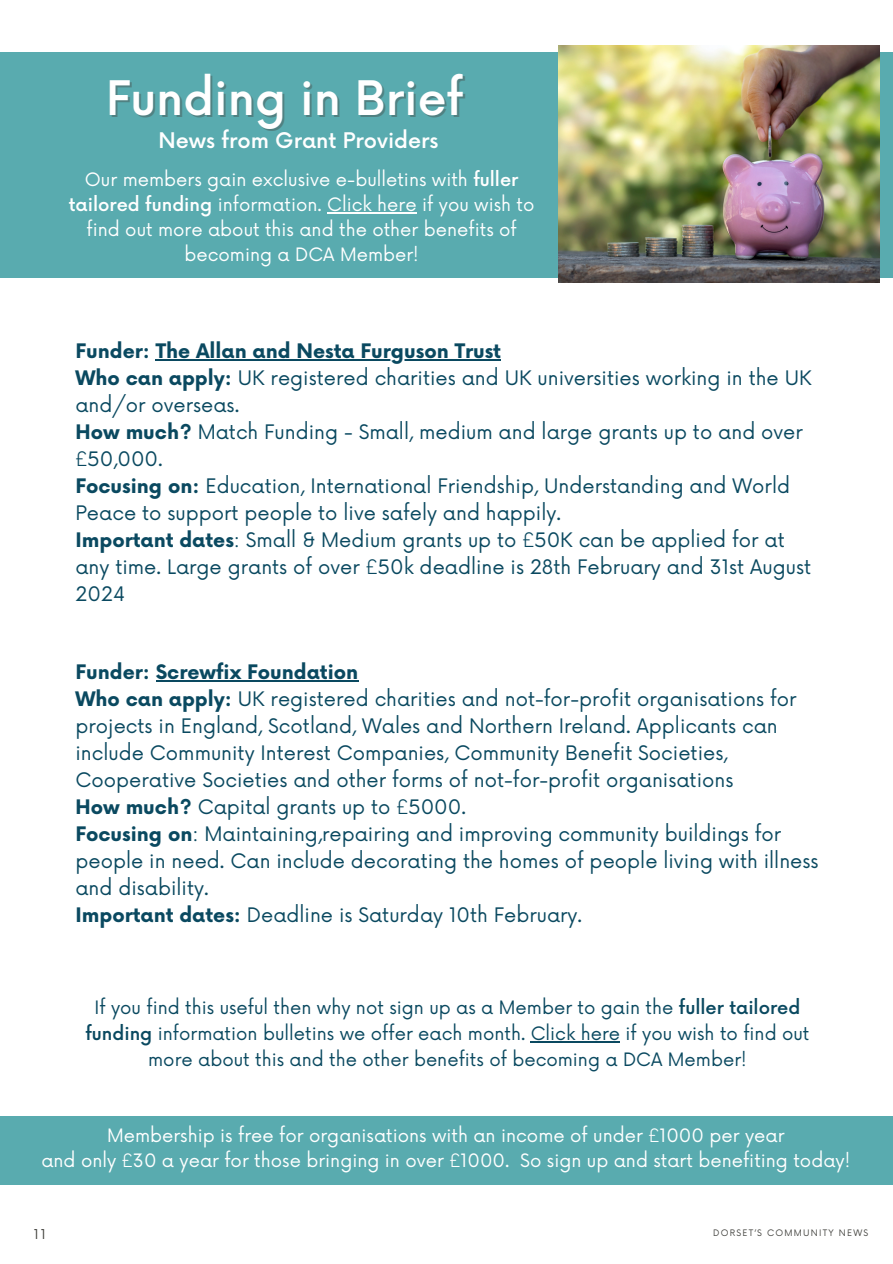
<style>
.page{position:relative;width:893px;height:1264px;background:#fff}
.page>*{position:absolute;margin:0;border:0;box-sizing:border-box;transform-origin:0 0}
.t1{font:500 46.35px "Now";color:#fff}
.t2{font:500 21px "Now";color:#fff}
.t3{font:19.5px/27px "Now";color:#0a4960}
.t4{font:18px/24.8px "Now";color:#fff;text-align:center}
.t5{font:18px/25.8px "Now";color:#0a4960;text-align:center}
.t6{font:13.2px "Now";color:#444440}
.t7{font:8.7px "Now";letter-spacing:.14em;color:#444440}
.s1{font-weight:500}
.s2{font-weight:700}
</style>
<div class="page">
<div style="left:0;top:1116px;width:892px;height:68px;background:#59abaf"></div>
<div style="left:0;top:52px;width:892px;height:225px;background:#59abaf"></div>
<img style="left:558px;top:45px;width:321px;height:238px">
<hr style="left:327px;top:213px;width:89px;height:1px;background:#fff">
<hr style="left:156px;top:680px;width:202px;height:1px;background:#0a4960">
<hr style="left:156px;top:359px;width:345px;height:1px;background:#0a4960">
<hr style="left:530px;top:1040px;width:90px;height:2px;background:#0a4960">
<h1 class="t1" style="left:106px;top:73px;width:359px">Funding in Brief</h1>
<p class="t2" style="left:158px;top:129px;width:281px">News from Grant Providers</p>
<p class="t4" style="left:69px;top:168px;width:467px">Our members gain exclusive e-bulletins with <span class="s1">fuller tailored funding</span> information. Click here if you wish to find out more about this and the other benefits of becoming a DCA Member!</p>
<p class="t3" style="left:75px;top:338px;width:737px"><span class="s2">Funder: The Allan and Nesta Furguson Trust<br>Who can apply:</span> UK registered charities and UK universities working in the UK and/or overseas.<br><span class="s2">How much?</span> Match Funding - Small, medium and large grants up to and over £50,000.<br><span class="s2">Focusing on:</span> Education, International Friendship, Understanding and World Peace to support people to live safely and happily.<br><span class="s2">Important dates</span>: Small &amp; Medium grants up to £50K can be applied for at any time. Large grants of over £50k deadline is 28th February and 31st August 2024</p>
<p class="t3" style="left:75px;top:659px;width:744px"><span class="s2">Funder: Screwfix Foundation<br>Who can apply:</span> UK registered charities and not-for-profit organisations for projects in England, Scotland, Wales and Northern Ireland. Applicants can include Community Interest Companies, Community Benefit Societies, Cooperative Societies and other forms of not-for-profit organisations<br><span class="s2">How much?</span> Capital grants up to £5000.<br><span class="s2">Focusing on</span>: Maintaining,repairing and improving community buildings for people in need. Can include decorating the homes of people living with illness and disability.<br><span class="s2">Important dates:</span> Deadline is Saturday 10th February.</p>
<p class="t5" style="left:85px;top:995px;width:725px">If you find this useful then why not sign up as a Member to gain the <span class="s1">fuller tailored funding</span> information bulletins we offer each month. Click here if you wish to find out more about this and the other benefits of becoming a DCA Member!</p>
<p class="t4" style="left:41px;top:1124px;width:810px">Membership is free for organisations with an income of under £1000 per year<br>and only £30 a year for those bringing in over £1000. So sign up and start benefiting today!</p>
<p class="t6" style="left:34px;top:1226px;width:13px">11</p>
<p class="t7" style="left:713px;top:1228px;width:157px">DORSET’S COMMUNITY NEWS</p>
</div>
